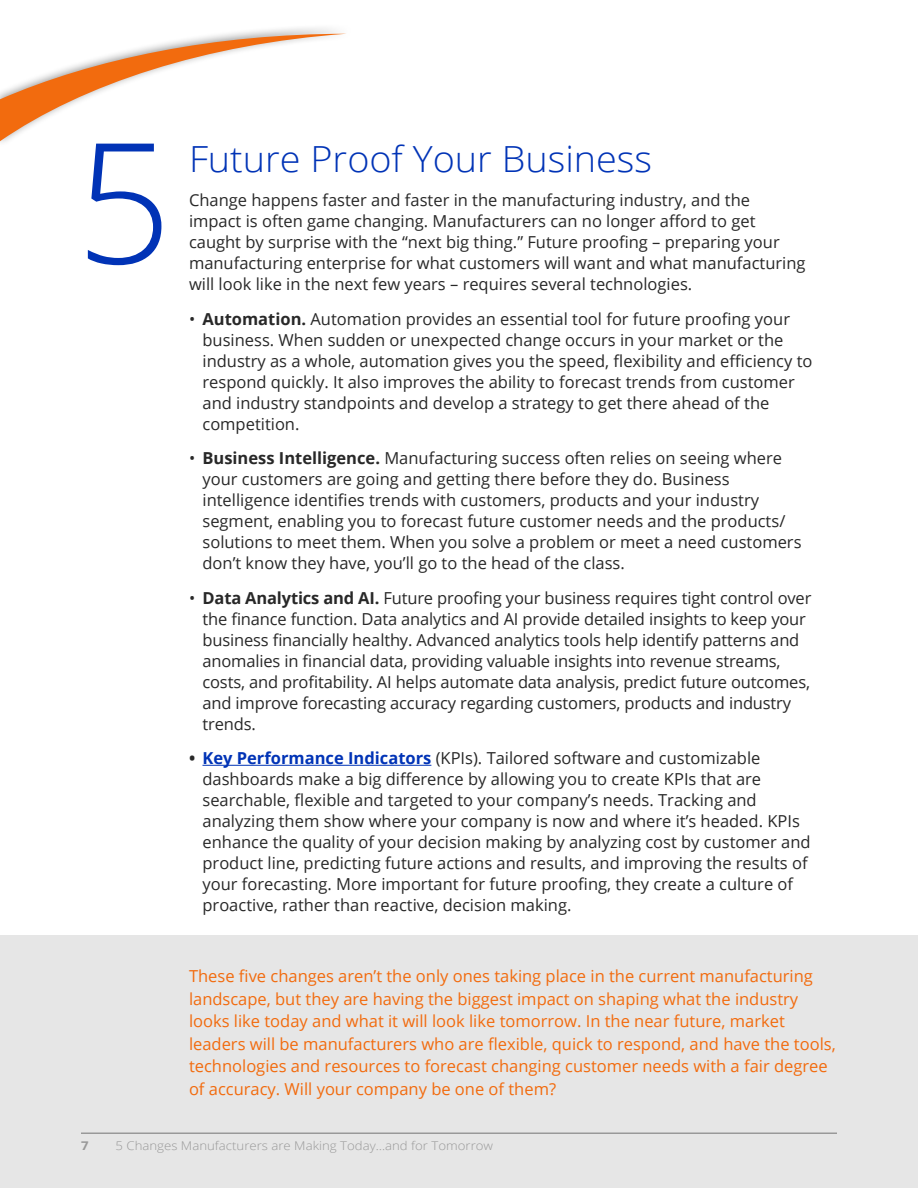
<style>
.page{position:relative;width:918px;height:1188px;background:#fff}
.page>*{position:absolute;margin:0;border:0;box-sizing:border-box;transform-origin:0 0}
.t1{font:300 168px "Open Sans";color:#0133b6}
.t2{font:300 36px "Open Sans";color:#0133b6;scale:1.05 1}
.t3{font:16.5px/21px "Open Sans";color:#282828}
.t4{font:16.5px/22.5px "Open Sans";color:#f26b0e}
.t5{font:300 12px "Open Sans";color:#999;scale:1.1 1}
.t6{font:700 12px "Open Sans";color:#999;scale:1.1 1}
.s1{font-weight:700}
.s2{font-weight:700;color:#0133b6}
</style>
<div class="page">
<div style="left:0;top:24px;width:354px;height:123px;background:#000;opacity:.4"></div>
<svg style="left:0;top:34px;width:347px;height:107px"></svg>
<hr style="left:202px;top:765px;width:229px;height:1px;background:#0133b6">
<div style="left:0;top:935px;width:918px;height:253px;background:#e6e6e6"></div>
<hr style="left:81px;top:1132px;width:756px;height:2px;background:#999">
<h1 class="t1" style="left:76px;top:87px;width:97px">5</h1>
<h2 class="t2" style="left:189px;top:134px;width:443px">Future Proof Your Business</h2>
<p class="t3" style="left:189px;top:189px;width:618px">Change happens faster and faster in the manufacturing industry, and the impact is often game changing. Manufacturers can no longer afford to get caught by surprise with the “next big thing.” Future proofing – preparing your manufacturing enterprise for what customers will want and what manufacturing will look like in the next few years – requires several technologies.</p>
<p class="t3" style="left:202px;top:308px;width:612px;text-indent:-13px">• <span class="s1">Automation.</span> Automation provides an essential tool for future proofing your business. When sudden or unexpected change occurs in your market or the industry as a whole, automation gives you the speed, flexibility and efficiency to respond quickly. It also improves the ability to forecast trends from customer and industry standpoints and develop a strategy to get there ahead of the competition.</p>
<p class="t3" style="left:202px;top:447px;width:601px;text-indent:-13px">• <span class="s1">Business Intelligence.</span> Manufacturing success often relies on seeing where your customers are going and getting there before they do. Business intelligence identifies trends with customers, products and your industry segment, enabling you to forecast future customer needs and the products/ solutions to meet them. When you solve a problem or meet a need customers don’t know they have, you’ll go to the head of the class.</p>
<p class="t3" style="left:202px;top:587px;width:610px;text-indent:-13px">• <span class="s1">Data Analytics and AI.</span> Future proofing your business requires tight control over the finance function. Data analytics and AI provide detailed insights to keep your business financially healthy. Advanced analytics tools help identify patterns and anomalies in financial data, providing valuable insights into revenue streams, costs, and profitability. AI helps automate data analysis, predict future outcomes, and improve forecasting accuracy regarding customers, products and industry trends.</p>
<p class="t3" style="left:202px;top:747px;width:610px;text-indent:-13px"><span class="s1">•</span> <span class="s2">Key Performance Indicators</span> (KPIs). Tailored software and customizable dashboards make a big difference by allowing you to create KPIs that are searchable, flexible and targeted to your company’s needs. Tracking and analyzing them show where your company is now and where it’s headed. KPIs enhance the quality of your decision making by analyzing cost by customer and product line, predicting future actions and results, and improving the results of your forecasting. More important for future proofing, they create a culture of proactive, rather than reactive, decision making.</p>
<p class="t4" style="left:189px;top:965px;width:648px">These five changes aren’t the only ones taking place in the current manufacturing landscape, but they are having the biggest impact on shaping what the industry looks like today and what it will look like tomorrow. In the near future, market leaders will be manufacturers who are flexible, quick to respond, and have the tools, technologies and resources to forecast changing customer needs with a fair degree of accuracy. Will your company be one of them?</p>
<p class="t6" style="left:81px;top:1137px;width:8px">7</p>
<p class="t5" style="left:116px;top:1137px;width:345px">5 Changes Manufacturers are Making Today…and for Tomorrow</p>
</div>
